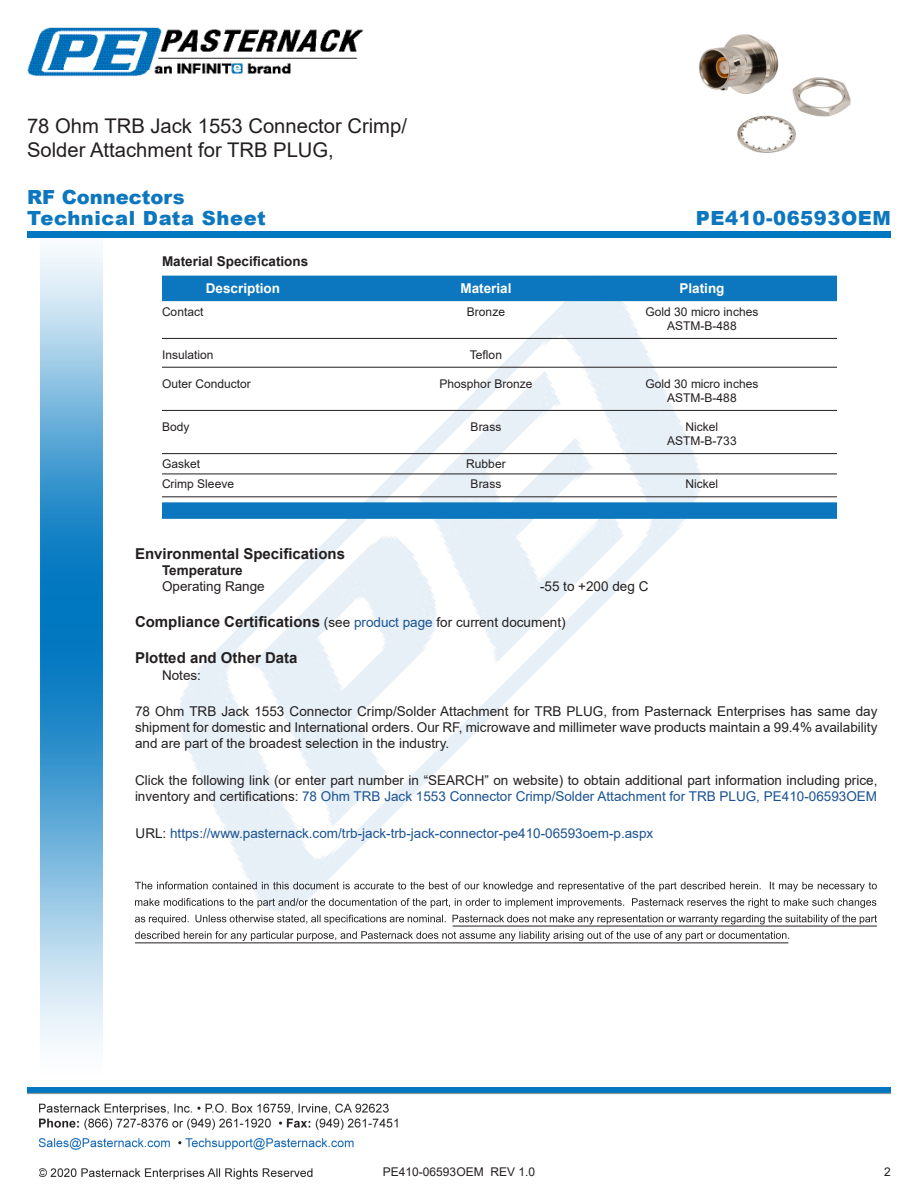
<style>
.page{position:relative;width:918px;height:1188px;background:#fff}
.page>*{position:absolute;margin:0;border:0;box-sizing:border-box;transform-origin:0 0}
.Web_Description_Para{font:20.25px/24.3px "Arial";color:#231f20}
.t1{font:900 19.5px "Arial";letter-spacing:.03em;color:#0c77be}
.t2{font:900 19.5px "Arial";color:#0c77be}
.Head1_for_Compliance{font:700 15px "Arial";color:#231f20}
.Head1{font:700 15px "Arial";color:#231f20}
.Web_Description_Para-2{font:13.5px/16.2px "Arial";color:#231f20;text-align:justify}
.Web_Description_Para-3{font:13.5px "Arial";color:#1a5392}
.Specs_Para{font:13.5px "Arial";color:#231f20}
.Table_Header_Connect{font:700 13.5px "Arial";color:#fff}
.Head2{font:700 13.5px "Arial";color:#231f20}
.Head2_after_Head1{font:700 13.5px "Arial";color:#231f20}
.Table_Body_Connector{font:12px "Arial";color:#231f20}
.s1{font-weight:400;font-size:13.5px}
.s2{font-weight:400;font-size:13.5px;color:#1a5392}
.s3{color:#1a5392}
.s4{color:#231f20}
</style>
<div class="page">
<img style="left:39px;top:1103px;width:359px;height:77px">
<img style="left:102px;top:248px;width:719px;height:722px">
<img style="left:40px;top:237px;width:62px;height:811px">
<img style="left:27px;top:1088px;width:864px;height:7px">
<div style="left:27px;top:231px;width:864px;height:6px;background:#0177c0"></div>
<img style="left:27px;top:27px;width:337px;height:50px">
<div style="left:162px;top:276px;width:675px;height:25px;background:#0c77be"></div>
<hr style="left:162px;top:338px;width:675px;height:1px;background:#231f20">
<hr style="left:162px;top:367px;width:675px;height:1px;background:#231f20">
<hr style="left:162px;top:410px;width:675px;height:1px;background:#231f20">
<hr style="left:162px;top:453px;width:675px;height:1px;background:#231f20">
<hr style="left:162px;top:474px;width:675px;height:1px;background:#231f20">
<hr style="left:162px;top:497px;width:675px;height:1px;background:#231f20">
<div style="left:162px;top:502px;width:675px;height:17px;background:#0c77be"></div>
<svg style="left:135px;top:882px;width:742px;height:9px"></svg>
<svg style="left:135px;top:898px;width:741px;height:10px"></svg>
<svg style="left:135px;top:915px;width:742px;height:9px"></svg>
<svg style="left:135px;top:931px;width:654px;height:10px"></svg>
<hr style="left:453px;top:926px;width:424px;height:1px;background:#231f20">
<hr style="left:135px;top:942px;width:653px;height:1px;background:#231f20">
<img style="left:698px;top:34px;width:153px;height:119px">
<h1 class="Web_Description_Para" style="left:27px;top:114px;width:382px">78 Ohm TRB Jack 1553 Connector Crimp/<br>Solder Attachment for TRB PLUG,</h1>
<p class="t2" style="left:27px;top:183px;width:159px">RF Connectors</p>
<p class="t1" style="left:27px;top:204px;width:240px">Technical Data Sheet</p>
<p class="t1" style="left:696px;top:203px;width:197px">PE410-06593OEM</p>
<p class="Head2" style="left:162px;top:252px;width:148px">Material Specifications</p>
<p class="Table_Header_Connect" style="left:206px;top:279px;width:76px">Description</p>
<p class="Table_Header_Connect" style="left:460px;top:279px;width:53px">Material</p>
<p class="Table_Header_Connect" style="left:680px;top:279px;width:47px">Plating</p>
<p class="Table_Body_Connector" style="left:162px;top:303px;width:43px">Contact</p>
<p class="Table_Body_Connector" style="left:467px;top:303px;width:40px">Bronze</p>
<p class="Table_Body_Connector" style="left:646px;top:303px;width:114px">Gold 30 micro inches</p>
<p class="Table_Body_Connector" style="left:667px;top:317px;width:71px">ASTM-B-488</p>
<p class="Table_Body_Connector" style="left:162px;top:346px;width:53px">Insulation</p>
<p class="Table_Body_Connector" style="left:470px;top:346px;width:34px">Teflon</p>
<p class="Table_Body_Connector" style="left:162px;top:375px;width:90px">Outer Conductor</p>
<p class="Table_Body_Connector" style="left:440px;top:375px;width:94px">Phosphor Bronze</p>
<p class="Table_Body_Connector" style="left:646px;top:375px;width:114px">Gold 30 micro inches</p>
<p class="Table_Body_Connector" style="left:667px;top:389px;width:71px">ASTM-B-488</p>
<p class="Table_Body_Connector" style="left:162px;top:418px;width:29px">Body</p>
<p class="Table_Body_Connector" style="left:471px;top:418px;width:32px">Brass</p>
<p class="Table_Body_Connector" style="left:686px;top:418px;width:34px">Nickel</p>
<p class="Table_Body_Connector" style="left:667px;top:433px;width:71px">ASTM-B-733</p>
<p class="Table_Body_Connector" style="left:162px;top:455px;width:40px">Gasket</p>
<p class="Table_Body_Connector" style="left:466px;top:455px;width:41px">Rubber</p>
<p class="Table_Body_Connector" style="left:162px;top:476px;width:74px">Crimp Sleeve</p>
<p class="Table_Body_Connector" style="left:471px;top:476px;width:32px">Brass</p>
<p class="Table_Body_Connector" style="left:686px;top:476px;width:34px">Nickel</p>
<p class="Head1" style="left:135px;top:543px;width:212px">Environmental Specifications</p>
<p class="Head2_after_Head1" style="left:162px;top:561px;width:82px">Temperature</p>
<p class="Specs_Para" style="left:162px;top:577px;width:104px">Operating Range</p>
<p class="Specs_Para" style="left:540px;top:577px;width:110px">-55 to +200 deg C</p>
<p class="Head1_for_Compliance" style="left:135px;top:612px;width:432px">Compliance Certifications <span class="s1">(see</span> <span class="s2">product page</span> <span class="s1">for current document)</span></p>
<p class="Head1_for_Compliance" style="left:135px;top:648px;width:164px">Plotted and Other Data</p>
<p class="Specs_Para" style="left:162px;top:666px;width:41px">Notes:</p>
<h1 class="Web_Description_Para-2" style="left:135px;top:703px;width:744px">78 Ohm TRB Jack 1553 Connector Crimp/Solder Attachment for TRB PLUG, from Pasternack Enterprises has same day shipment for domestic and International orders. Our RF, microwave and millimeter wave products maintain a 99.4% availability and are part of the broadest selection in the industry.</h1>
<h1 class="Web_Description_Para-2" style="left:135px;top:772px;width:744px">Click the following link (or enter part number in “SEARCH” on website) to obtain additional part information including price, inventory and certifications: <span class="s3">78 Ohm TRB Jack 1553 Connector Crimp/Solder Attachment for TRB PLUG, PE410-06593OEM</span></h1>
<h1 class="Web_Description_Para-3" style="left:136px;top:823px;width:519px"><span class="s4">URL:</span> https://www.pasternack.com/trb-jack-trb-jack-connector-pe410-06593oem-p.aspx</h1>
<p class="Table_Body_Connector" style="left:383px;top:1163px;width:154px">PE410-06593OEM REV 1.0</p>
<p class="Table_Body_Connector" style="left:884px;top:1163px;width:8px">2</p>
</div>
